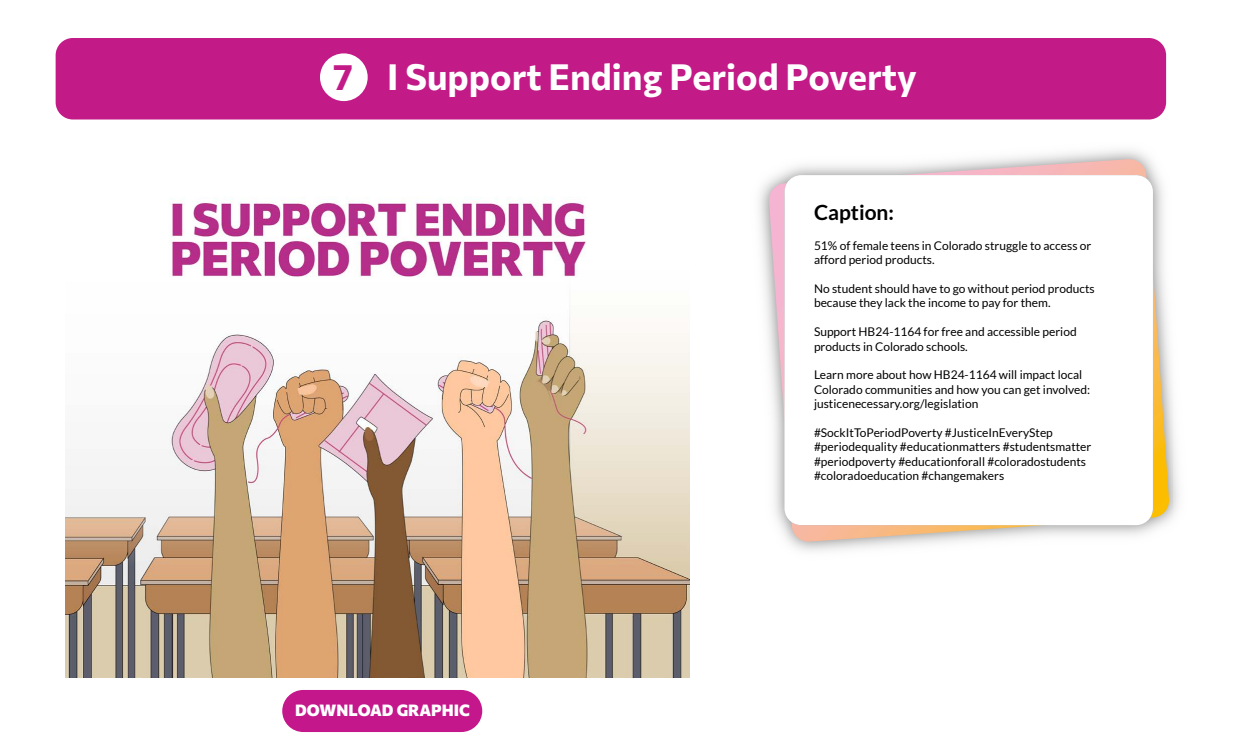
<style>
.page{position:relative;width:1250px;height:750px;background:#fff}
.page>*{position:absolute;margin:0;border:0;box-sizing:border-box;transform-origin:0 0}
.t1{font:700 36px "Commissioner";color:#fff}
.t2{font:700 21px "Lato";color:#000}
.t3{font:800 16px "Commissioner";color:#fff}
.t4{font:12px/14.4px "Lato";color:#000}
.s1{color:#c21a87}
</style>
<div class="page">
<img style="left:759px;top:150px;width:420px;height:401px">
<svg style="left:1153px;top:271px;width:17px;height:247px;background:#ebcc7f"></svg>
<svg style="left:901px;top:159px;width:245px;height:16px;background:#eac9c9"></svg>
<svg style="left:791px;top:525px;width:253px;height:17px;background:#eacab0"></svg>
<svg style="left:768px;top:183px;width:16px;height:239px;background:#e7c9d6"></svg>
<svg style="left:784px;top:175px;width:369px;height:350px"></svg>
<img style="left:66px;top:197px;width:624px;height:480px">
<div style="left:56px;top:38px;width:1110px;height:82px;background:#c21a87;border-radius:17px"></div>
<div style="left:282px;top:690px;width:200px;height:42px;background:#c4178c;border-radius:21px"></div>
<div style="left:320px;top:53px;width:48px;height:48px;background:#fff;border-radius:50%"></div>
<h1 class="t1" style="left:333px;top:47px;width:585px"><span class="s1">7</span> I Support Ending Period Poverty</h1>
<h3 class="t3" style="left:295px;top:697px;width:176px">DOWNLOAD GRAPHIC</h3>
<h2 class="t2" style="left:814px;top:201px;width:82px">Caption:</h2>
<p class="t4" style="left:814px;top:238px;width:279px">51% of female teens in Colorado struggle to access or afford period products.</p>
<p class="t4" style="left:814px;top:281px;width:282px">No student should have to go without period products because they lack the income to pay for them.</p>
<p class="t4" style="left:814px;top:325px;width:264px">Support HB24-1164 for free and accessible period products in Colorado schools.</p>
<p class="t4" style="left:814px;top:368px;width:278px">Learn more about how HB24-1164 will impact local<br>Colorado communities and how you can get involved: justicenecessary.org/legislation</p>
<p class="t4" style="left:814px;top:425px;width:279px">#SockItToPeriodPoverty #JusticeInEveryStep #periodequality #educationmatters #studentsmatter #periodpoverty #educationforall #coloradostudents #coloradoeducation #changemakers</p>
</div>
